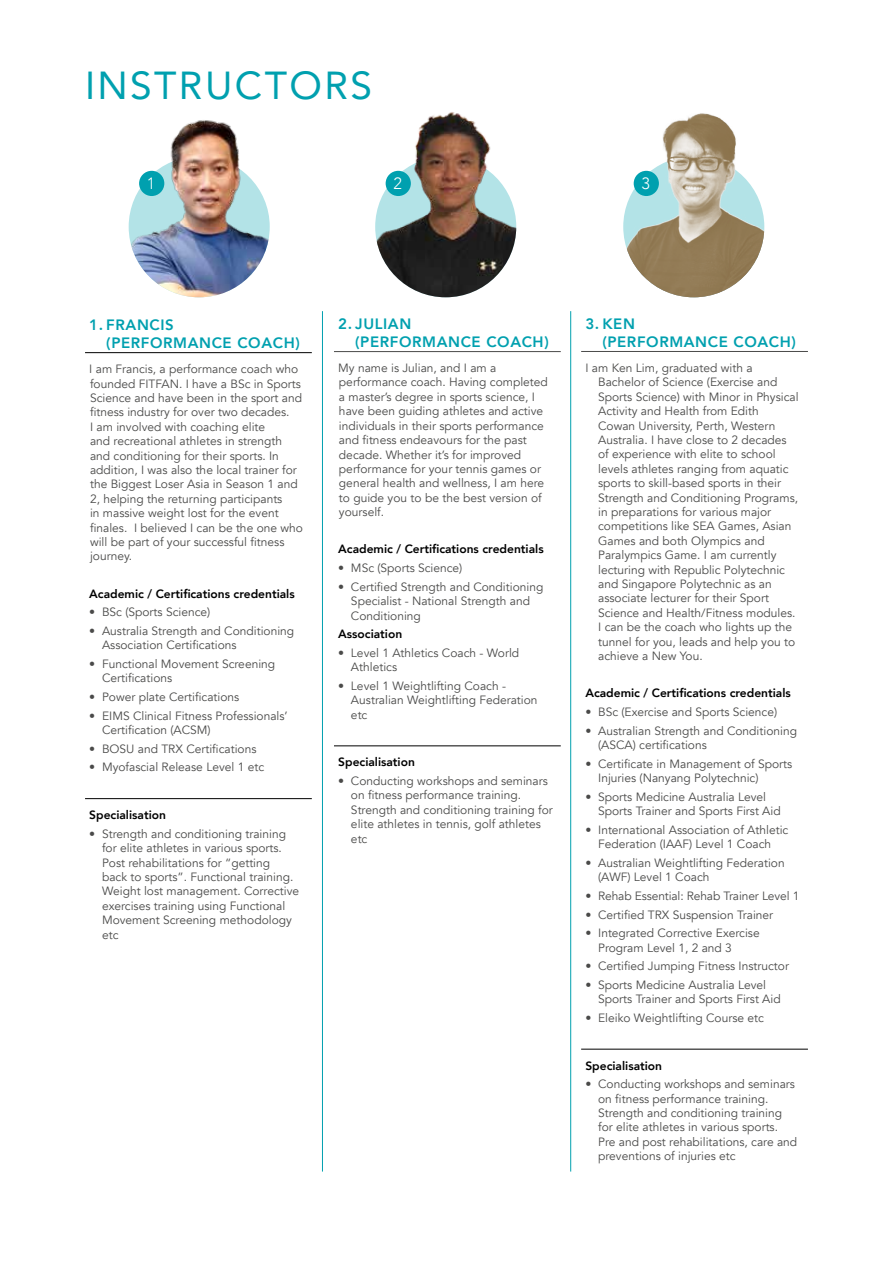
<style>
.page{position:relative;width:893px;height:1263px;background:#fff}
.page>*{position:absolute;margin:0;border:0;box-sizing:border-box;transform-origin:0 0}
.t1{font:39px "Avenir";letter-spacing:.06em;color:#00a0af}
.t2{font:300 16.35px "Avenir";color:#fff}
.t3{font:800 15px/18px "Avenir";letter-spacing:.04em;color:#00a0af}
.t4{font:12px/14.4px "Avenir";color:#4a4a49}
.t5{font:800 12px "Avenir";color:#000}
</style>
<div class="page">
<hr style="left:85px;top:352px;width:227px;height:1px;background:#000">
<hr style="left:85px;top:798px;width:227px;height:1px;background:#000">
<hr style="left:581px;top:351px;width:227px;height:1px;background:#4a4a49">
<hr style="left:581px;top:1049px;width:227px;height:1px;background:#000">
<hr style="left:322px;top:311px;width:1px;height:860px;background:#00a0af">
<hr style="left:570px;top:311px;width:1px;height:860px;background:#00a0af">
<hr style="left:334px;top:351px;width:227px;height:1px;background:#4a4a49">
<hr style="left:334px;top:746px;width:227px;height:1px;background:#000">
<img style="left:129px;top:156px;width:141px;height:141px;border-radius:71px">
<img style="left:375px;top:156px;width:141px;height:141px;border-radius:71px">
<img style="left:623px;top:156px;width:141px;height:141px;border-radius:71px">
<img style="left:416px;top:112px;width:99px;height:99px">
<img style="left:623px;top:113px;width:142px;height:114px">
<img style="left:128px;top:120px;width:288px;height:107px">
<h1 class="t1" style="left:85px;top:54px;width:289px">INSTRUCTORS</h1>
<h2 class="t2" style="left:147px;top:174px;width:10px">1</h2>
<h2 class="t2" style="left:393px;top:174px;width:10px">2</h2>
<h2 class="t2" style="left:641px;top:174px;width:10px">3</h2>
<p class="t3" style="left:106px;top:316px;width:195px;text-indent:-17px">1. FRANCIS (PERFORMANCE COACH)</p>
<p class="t4" style="left:89px;top:362px;width:215px">I am Francis, a performance coach who founded FITFAN. I have a BSc in Sports Science and have been in the sport and fitness industry for over two decades.<br>I am involved with coaching elite<br>and recreational athletes in strength and conditioning for their sports. In addition, I was also the local trainer for the Biggest Loser Asia in Season 1 and 2, helping the returning participants<br>in massive weight lost for the event finales. I believed I can be the one who will be part of your successful fitness journey.</p>
<p class="t5" style="left:89px;top:584px;width:207px">Academic / Certifications credentials</p>
<p class="t4" style="left:89px;top:605px;width:123px">• BSc (Sports Science)</p>
<p class="t4" style="left:102px;top:624px;width:194px;text-indent:-13px">• Australia Strength and Conditioning<br>Association Certifications</p>
<p class="t4" style="left:102px;top:657px;width:175px;text-indent:-13px">• Functional Movement Screening<br>Certifications</p>
<p class="t4" style="left:89px;top:690px;width:152px">• Power plate Certifications</p>
<p class="t4" style="left:102px;top:709px;width:187px;text-indent:-13px">• EIMS Clinical Fitness Professionals’<br>Certification (ACSM)</p>
<p class="t4" style="left:89px;top:742px;width:169px">• BOSU and TRX Certifications</p>
<p class="t4" style="left:89px;top:760px;width:176px">• Myofascial Release Level 1 etc</p>
<p class="t5" style="left:89px;top:806px;width:78px">Specialisation</p>
<p class="t4" style="left:102px;top:827px;width:199px;text-indent:-13px">• Strength and conditioning training for elite athletes in various sports.<br>Post rehabilitations for “getting<br>back to sports”. Functional training.<br>Weight lost management. Corrective exercises training using Functional<br>Movement Screening methodology etc</p>
<p class="t3" style="left:355px;top:315px;width:195px;text-indent:-17px">2. JULIAN<br>(PERFORMANCE COACH)</p>
<p class="t4" style="left:338px;top:361px;width:211px">My name is Julian, and I am a performance coach. Having completed a master’s degree in sports science, I have been guiding athletes and active individuals in their sports performance and fitness endeavours for the past decade. Whether it’s for improved performance for your tennis games or general health and wellness, I am here to guide you to be the best version of yourself.</p>
<p class="t5" style="left:338px;top:540px;width:207px">Academic / Certifications credentials</p>
<p class="t4" style="left:338px;top:561px;width:126px">• MSc (Sports Science)</p>
<p class="t4" style="left:351px;top:580px;width:194px;text-indent:-13px">• Certified Strength and Conditioning<br>Specialist - National Strength and<br>Conditioning</p>
<p class="t5" style="left:338px;top:625px;width:65px">Association</p>
<p class="t4" style="left:351px;top:646px;width:170px;text-indent:-13px">• Level 1 Athletics Coach - World<br>Athletics</p>
<p class="t4" style="left:351px;top:679px;width:188px;text-indent:-13px">• Level 1 Weightlifting Coach -<br>Australian Weightlifting Federation etc</p>
<p class="t5" style="left:338px;top:753px;width:78px">Specialisation</p>
<p class="t4" style="left:351px;top:774px;width:203px;text-indent:-13px">• Conducting workshops and seminars on fitness performance training.<br>Strength and conditioning training for elite athletes in tennis, golf athletes etc</p>
<p class="t3" style="left:602px;top:315px;width:195px;text-indent:-17px">3. KEN<br>(PERFORMANCE COACH)</p>
<p class="t4" style="left:598px;top:361px;width:202px;text-indent:-13px">I am Ken Lim, graduated with a Bachelor of Science (Exercise and Sports Science) with Minor in Physical Activity and Health from Edith Cowan University, Perth, Western Australia. I have close to 2 decades of experience with elite to school levels athletes ranging from aquatic sports to skill-based sports in their Strength and Conditioning Programs, in preparations for various major competitions like SEA Games, Asian Games and both Olympics and Paralympics Game. I am currently lecturing with Republic Polytechnic and Singapore Polytechnic as an associate lecturer for their Sport Science and Health/Fitness modules.<br>I can be the coach who lights up the tunnel for you, leads and help you to achieve a New You.</p>
<p class="t5" style="left:585px;top:684px;width:207px">Academic / Certifications credentials</p>
<p class="t4" style="left:585px;top:705px;width:193px">• BSc (Exercise and Sports Science)</p>
<p class="t4" style="left:598px;top:723px;width:200px;text-indent:-13px">• Australian Strength and Conditioning (ASCA) certifications</p>
<p class="t4" style="left:598px;top:756px;width:196px;text-indent:-13px">• Certificate in Management of Sports<br>Injuries (Nanyang Polytechnic)</p>
<p class="t4" style="left:598px;top:790px;width:184px;text-indent:-13px">• Sports Medicine Australia Level<br>Sports Trainer and Sports First Aid</p>
<p class="t4" style="left:585px;top:823px;width:204px;text-align:center">• International Association of Athletic<br>Federation (IAAF) Level 1 Coach</p>
<p class="t4" style="left:598px;top:856px;width:188px;text-indent:-13px">• Australian Weightlifting Federation (AWF) Level 1 Coach</p>
<p class="t4" style="left:585px;top:889px;width:215px">• Rehab Essential: Rehab Trainer Level 1</p>
<p class="t4" style="left:585px;top:907px;width:189px">• Certified TRX Suspension Trainer</p>
<p class="t4" style="left:598px;top:926px;width:163px;text-indent:-13px">• Integrated Corrective Exercise<br>Program Level 1, 2 and 3</p>
<p class="t4" style="left:585px;top:959px;width:205px">• Certified Jumping Fitness Instructor</p>
<p class="t4" style="left:598px;top:978px;width:184px;text-indent:-13px">• Sports Medicine Australia Level<br>Sports Trainer and Sports First Aid</p>
<p class="t4" style="left:585px;top:1011px;width:180px">• Eleiko Weightlifting Course etc</p>
<p class="t5" style="left:585px;top:1056px;width:78px">Specialisation</p>
<p class="t4" style="left:598px;top:1077px;width:201px;text-indent:-13px">• Conducting workshops and seminars on fitness performance training.<br>Strength and conditioning training for elite athletes in various sports.<br>Pre and post rehabilitations, care and preventions of injuries etc</p>
</div>
